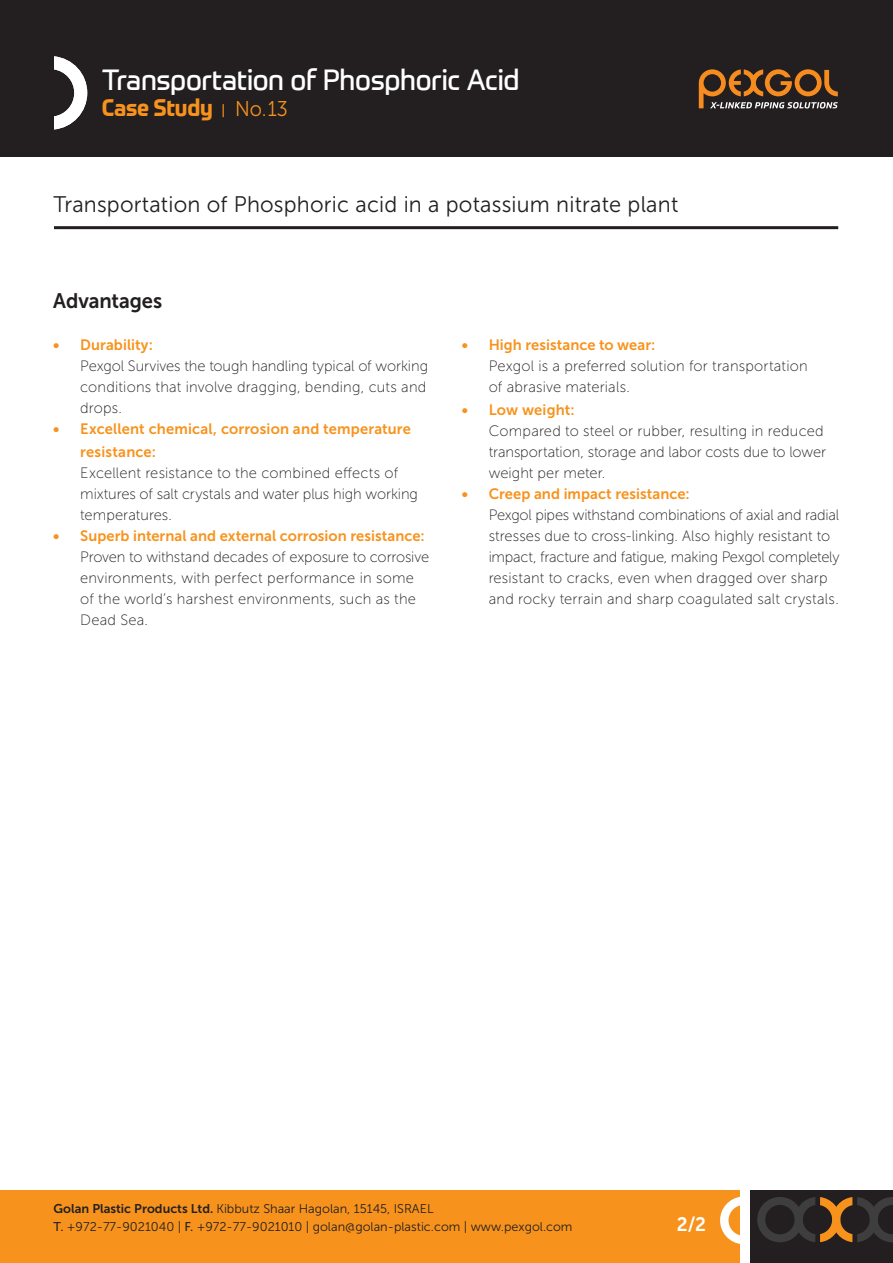
<style>
.page{position:relative;width:893px;height:1263px;background:#fff}
.page>*{position:absolute;margin:0;border:0;box-sizing:border-box;transform-origin:0 0}
.t1{font:28.5px "Prometo";letter-spacing:-.015em;color:#fff}
.t2{font:700 23.4px "Prometo";letter-spacing:-.01em;color:#f7931d;scale:.92 1}
.t3{font:22.5px "Museo Sans 300";letter-spacing:.01em;color:#231f20}
.t4{font:21.3px "Museo Sans 300";color:#f7931d;scale:.92 1}
.t5{font:21px "Museo Sans 700";letter-spacing:-.005em;color:#231f20;scale:.96 1}
.t6{font:19.5px "Museo Sans 700";color:#fff;scale:.96 1}
.t7{font:15px/21px "Museo Sans 100";letter-spacing:.005em;color:#231f20}
.t8{font:15px "Museo Sans 700";letter-spacing:.005em;color:#f7931d}
.t9{font:13.8px "Museo Sans 300";color:#f7931d;scale:1.35 1}
.t10{font:12.6px "Museo Sans 300";color:#231f20}
.s1{font-family:"Museo Sans 700"}
.s2{font-family:"Museo Sans 500"}
</style>
<div class="page">
<div style="left:0;top:1190px;width:740px;height:73px;background:#f7931d"></div>
<svg style="left:720px;top:1196px;width:20px;height:48px"></svg>
<div style="left:750px;top:1190px;width:143px;height:73px;background:#231f20"></div>
<svg style="left:757px;top:1197px;width:136px;height:45px"></svg>
<div style="left:0;top:0;width:893px;height:156px;background:#231f20"></div>
<svg style="left:54px;top:56px;width:33px;height:73px"></svg>
<svg style="left:699px;top:69px;width:139px;height:39px"></svg>
<hr style="left:54px;top:226px;width:784px;height:3px;background:#231f20">
<h1 class="t1" style="left:102px;top:62px;width:419px">Transportation of Phosphoric Acid</h1>
<h3 class="t4" style="left:235px;top:97px;width:58px">No.13</h3>
<h2 class="t2" style="left:102px;top:93px;width:122px">Case Study</h2>
<p class="t9" style="left:221px;top:103px;width:5px">|</p>
<h3 class="t3" style="left:54px;top:192px;width:626px">Transportation of Phosphoric acid in a potassium nitrate plant</h3>
<h3 class="t5" style="left:53px;top:289px;width:115px">Advantages</h3>
<p class="t8" style="left:80px;top:337px;width:74px">Durability:</p>
<p class="t8" style="left:53px;top:337px;width:8px">•</p>
<p class="t8" style="left:53px;top:421px;width:8px">•</p>
<p class="t8" style="left:53px;top:527px;width:8px">•</p>
<p class="t7" style="left:80px;top:356px;width:349px;text-align:justify">Pexgol Survives the tough handling typical of working conditions that involve dragging, bending, cuts and drops.</p>
<p class="t8" style="left:80px;top:421px;width:332px">Excellent chemical, corrosion and temperature</p>
<p class="t8" style="left:80px;top:443px;width:77px">resistance:</p>
<p class="t7" style="left:80px;top:462px;width:339px">Excellent resistance to the combined effects of mixtures of salt crystals and water plus high working temperatures.</p>
<p class="t8" style="left:80px;top:527px;width:346px">Superb internal and external corrosion resistance:</p>
<p class="t7" style="left:80px;top:546px;width:350px">Proven to withstand decades of exposure to corrosive environments, with perfect performance in some of the world s’ harshest environments, such as the Dead Sea.</p>
<p class="t8" style="left:462px;top:337px;width:8px">•</p>
<p class="t8" style="left:462px;top:401px;width:8px">•</p>
<p class="t8" style="left:462px;top:485px;width:8px">•</p>
<p class="t8" style="left:489px;top:337px;width:168px">High resistance to wear:</p>
<p class="t7" style="left:489px;top:356px;width:321px">Pexgol is a preferred solution for transportation of abrasive materials.</p>
<p class="t8" style="left:489px;top:401px;width:87px">Low weight:</p>
<p class="t7" style="left:489px;top:420px;width:339px">Compared to steel or rubber, resulting in reduced transportation, storage and labor costs due to lower weight per meter.</p>
<p class="t8" style="left:489px;top:485px;width:202px">Creep and impact resistance:</p>
<p class="t7" style="left:489px;top:504px;width:352px">Pexgol pipes withstand combinations of axial and radial stresses due to cross-linking. Also highly resistant to impact, fracture and fatigue, making Pexgol completely resistant to cracks, even when dragged over sharp and rocky terrain and sharp coagulated salt crystals.</p>
<p class="t10" style="left:54px;top:1202px;width:381px"><span class="s1">Golan Plastic Products Ltd.</span> Kibbutz Shaar Hagolan, 15145, ISRAEL</p>
<p class="t10" style="left:54px;top:1220px;width:520px"><span class="s2">.T</span> +972-77-9021040 | <span class="s2">.F</span> +972-77-9021010 | golan@golan-plastic.com | www.pexgol.com</p>
<h3 class="t6" style="left:677px;top:1213px;width:32px">2/2</h3>
</div>
